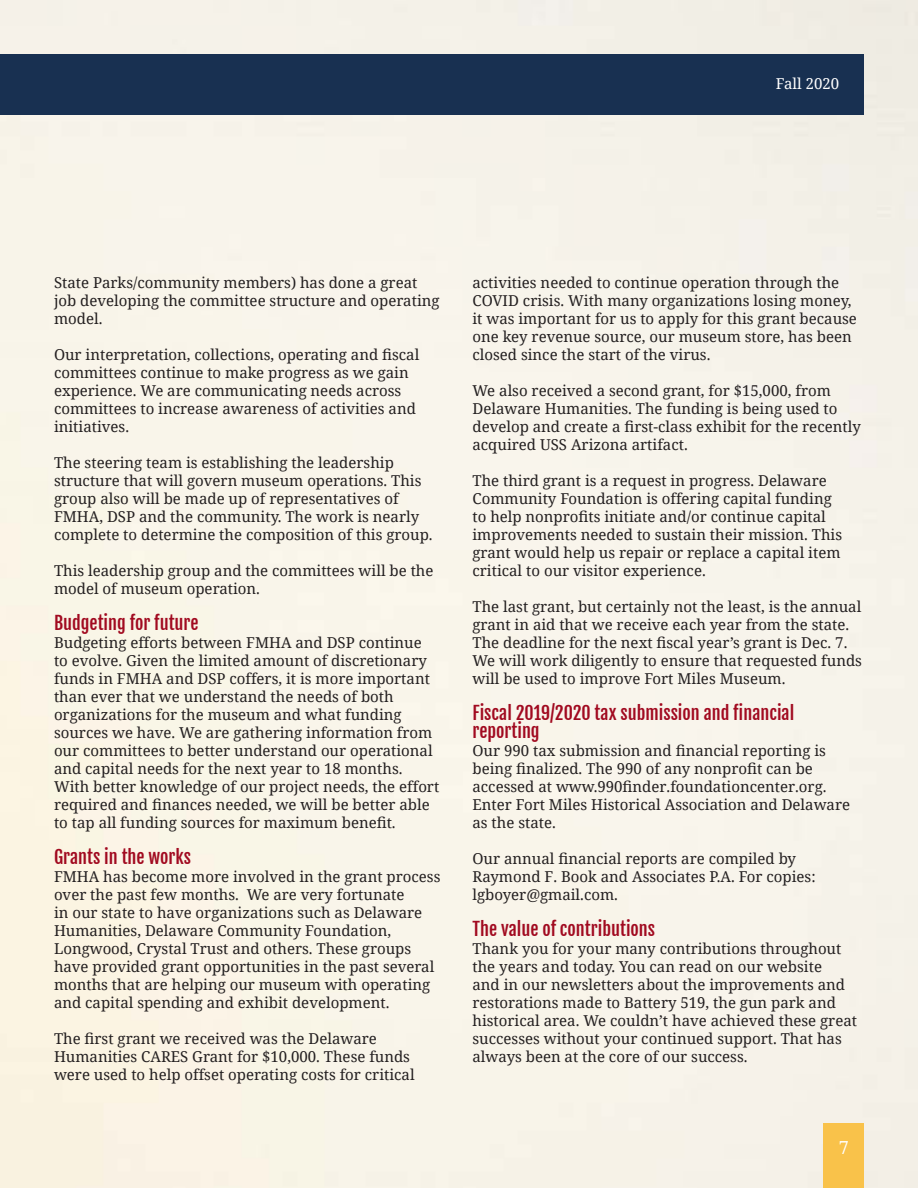
<style>
.page{position:relative;width:918px;height:1188px;background:#f8f4ea}
.page>*{position:absolute;margin:0;border:0;box-sizing:border-box;transform-origin:0 0}
.t1{font:18px/18px "Fjalla One";color:#a10a20}
.t2{font:18px "Noto Serif";color:#fff}
.t3{font:15px/18px "Noto Serif";color:#231f20}
.t4{font:15px "Noto Serif";color:#fff}
</style>
<div class="page">
<div style="left:824px;top:1124px;width:40px;height:64px;background:#f9c24a"></div>
<div style="left:0;top:54px;width:864px;height:61px;background:#183051"></div>
<p class="t4" style="left:776px;top:74px;width:65px">Fall 2020</p>
<p class="t3" style="left:54px;top:273px;width:387px">State Parks/community members) has done a great job developing the committee structure and operating model.</p>
<p class="t3" style="left:54px;top:345px;width:367px">Our interpretation, collections, operating and fiscal committees continue to make progress as we gain experience. We are communicating needs across committees to increase awareness of activities and initiatives.</p>
<p class="t3" style="left:54px;top:453px;width:380px">The steering team is establishing the leadership structure that will govern museum operations. This group also will be made up of representatives of FMHA, DSP and the community. The work is nearly complete to determine the composition of this group.</p>
<p class="t3" style="left:54px;top:561px;width:381px">This leadership group and the committees will be the model of museum operation.</p>
<p class="t1" style="left:54px;top:614px;width:146px">Budgeting for future</p>
<p class="t3" style="left:54px;top:633px;width:387px">Budgeting efforts between FMHA and DSP continue to evolve. Given the limited amount of discretionary funds in FMHA and DSP coffers, it is more important than ever that we understand the needs of both organizations for the museum and what funding sources we have. We are gathering information from our committees to better understand our operational and capital needs for the next year to 18 months.<br>With better knowledge of our project needs, the effort required and finances needed, we will be better able to tap all funding sources for maximum benefit.</p>
<p class="t1" style="left:54px;top:848px;width:139px">Grants in the works</p>
<p class="t3" style="left:54px;top:867px;width:388px">FMHA has become more involved in the grant process over the past few months. We are very fortunate<br>in our state to have organizations such as Delaware Humanities, Delaware Community Foundation, Longwood, Crystal Trust and others. These groups have provided grant opportunities in the past several months that are helping our museum with operating and capital spending and exhibit development.</p>
<p class="t3" style="left:54px;top:1029px;width:362px">The first grant we received was the Delaware<br>Humanities CARES Grant for $10,000. These funds were used to help offset operating costs for critical</p>
<p class="t3" style="left:472px;top:273px;width:386px">activities needed to continue operation through the COVID crisis. With many organizations losing money, it was important for us to apply for this grant because one key revenue source, our museum store, has been closed since the start of the virus.</p>
<p class="t3" style="left:472px;top:381px;width:390px">We also received a second grant, for $15,000, from Delaware Humanities. The funding is being used to develop and create a first-class exhibit for the recently acquired USS Arizona artifact.</p>
<p class="t3" style="left:472px;top:471px;width:371px">The third grant is a request in progress. Delaware Community Foundation is offering capital funding to help nonprofits initiate and/or continue capital improvements needed to sustain their mission. This grant would help us repair or replace a capital item critical to our visitor experience.</p>
<p class="t3" style="left:472px;top:597px;width:391px">The last grant, but certainly not the least, is the annual grant in aid that we receive each year from the state.<br>The deadline for the next fiscal year’s grant is Dec. 7.<br>We will work diligently to ensure that requested funds will be used to improve Fort Miles Museum.</p>
<p class="t1" style="left:472px;top:704px;width:323px">Fiscal 2019/2020 tax submission and financial reporting</p>
<p class="t3" style="left:472px;top:741px;width:379px">Our 990 tax submission and financial reporting is being finalized. The 990 of any nonprofit can be accessed at www.990finder.foundationcenter.org.<br>Enter Fort Miles Historical Association and Delaware as the state.</p>
<p class="t3" style="left:472px;top:849px;width:345px">Our annual financial reports are compiled by<br>Raymond F. Book and Associates P.A. For copies: lgboyer@gmail.com.</p>
<p class="t1" style="left:472px;top:920px;width:184px">The value of contributions</p>
<p class="t3" style="left:472px;top:939px;width:386px">Thank you for your many contributions throughout the years and today. You can read on our website<br>and in our newsletters about the improvements and restorations made to Battery 519, the gun park and historical area. We couldn’t have achieved these great successes without your continued support. That has always been at the core of our success.</p>
<p class="t2" style="left:839px;top:1135px;width:12px">7</p>
</div>
